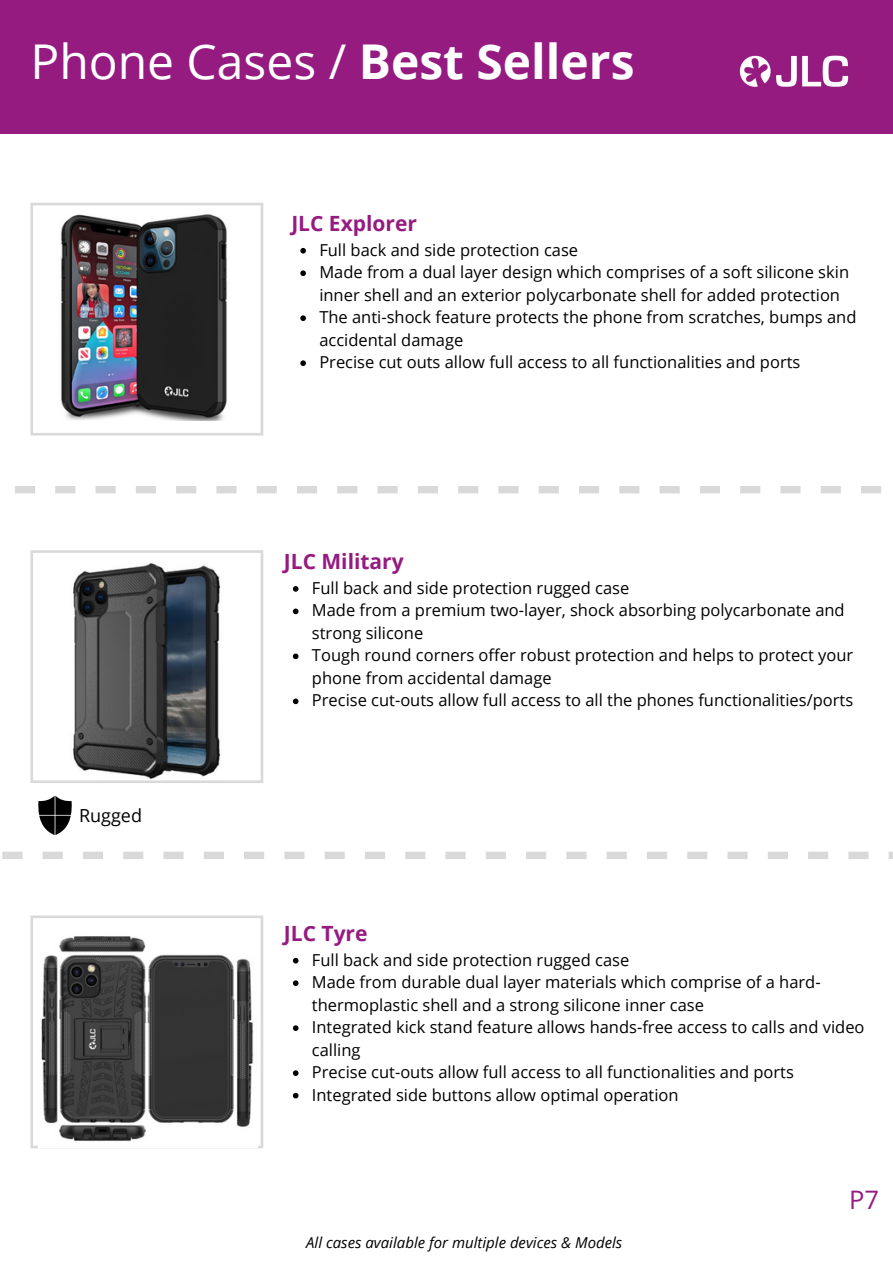
<style>
.page{position:relative;width:893px;height:1264px;background:#fff}
.page>*{position:absolute;margin:0;border:0;box-sizing:border-box;transform-origin:0 0}
.t1{font:48px "Open Sans";color:#fff}
.t2{font:25.5px "Open Sans";color:#951b81}
.t3{font:700 21px "Open Sans";color:#951b81}
.t4{font:18px "Open Sans";color:#000}
.t5{font:16.5px/22.5px "Open Sans";color:#000}
.t6{font:italic 15px "Open Sans";color:#000}
.s1{font-weight:700}
</style>
<div class="page">
<div style="left:0;top:0;width:892px;height:134px;background:#951b81"></div>
<img style="left:739px;top:55px;width:109px;height:32px">
<svg style="left:2px;top:851px;width:890px;height:8px"></svg>
<svg style="left:30px;top:203px;width:233px;height:232px"></svg>
<svg style="left:30px;top:550px;width:233px;height:233px"></svg>
<svg style="left:30px;top:915px;width:233px;height:233px"></svg>
<svg style="left:15px;top:486px;width:866px;height:7px"></svg>
<svg style="left:38px;top:795px;width:34px;height:40px"></svg>
<img style="left:65px;top:559px;width:164px;height:219px">
<img style="left:55px;top:211px;width:180px;height:210px">
<img style="left:38px;top:928px;width:219px;height:219px">
<svg style="left:300px;top:248px;width:6px;height:5px"></svg>
<svg style="left:300px;top:270px;width:6px;height:6px"></svg>
<svg style="left:300px;top:315px;width:6px;height:6px"></svg>
<svg style="left:300px;top:360px;width:6px;height:6px"></svg>
<svg style="left:293px;top:586px;width:5px;height:5px"></svg>
<svg style="left:293px;top:608px;width:5px;height:6px"></svg>
<svg style="left:293px;top:653px;width:5px;height:6px"></svg>
<svg style="left:293px;top:698px;width:5px;height:6px"></svg>
<svg style="left:293px;top:957px;width:5px;height:6px"></svg>
<svg style="left:293px;top:980px;width:5px;height:6px"></svg>
<svg style="left:293px;top:1025px;width:5px;height:5px"></svg>
<svg style="left:293px;top:1070px;width:5px;height:5px"></svg>
<svg style="left:293px;top:1092px;width:5px;height:6px"></svg>
<h1 class="t1" style="left:30px;top:28px;width:605px">Phone Cases / <span class="s1">Best Sellers</span></h1>
<p class="t3" style="left:291px;top:209px;width:127px">JLC Explorer</p>
<p class="t5" style="left:319px;top:238px;width:538px">Full back and side protection case<br>Made from a dual layer design which comprises of a soft silicone skin inner shell and an exterior polycarbonate shell for added protection The anti-shock feature protects the phone from scratches, bumps and accidental damage<br>Precise cut outs allow full access to all functionalities and ports</p>
<p class="t3" style="left:284px;top:547px;width:121px">JLC Military</p>
<p class="t4" style="left:79px;top:803px;width:64px">Rugged</p>
<p class="t5" style="left:312px;top:576px;width:543px">Full back and side protection rugged case<br>Made from a premium two-layer, shock absorbing polycarbonate and strong silicone<br>Tough round corners offer robust protection and helps to protect your phone from accidental damage<br>Precise cut-outs allow full access to all the phones functionalities/ports</p>
<p class="t3" style="left:284px;top:918px;width:85px">JLC Tyre</p>
<p class="t5" style="left:312px;top:948px;width:554px">Full back and side protection rugged case<br>Made from durable dual layer materials which comprise of a hard&shy;thermoplastic shell and a strong silicone inner case<br>Integrated kick stand feature allows hands-free access to calls and video calling<br>Precise cut-outs allow full access to all functionalities and ports Integrated side buttons allow optimal operation</p>
<p class="t6" style="left:306px;top:1231px;width:317px">All cases available for multiple devices &amp; Models</p>
<h2 class="t2" style="left:849px;top:1182px;width:31px">P7</h2>
</div>
